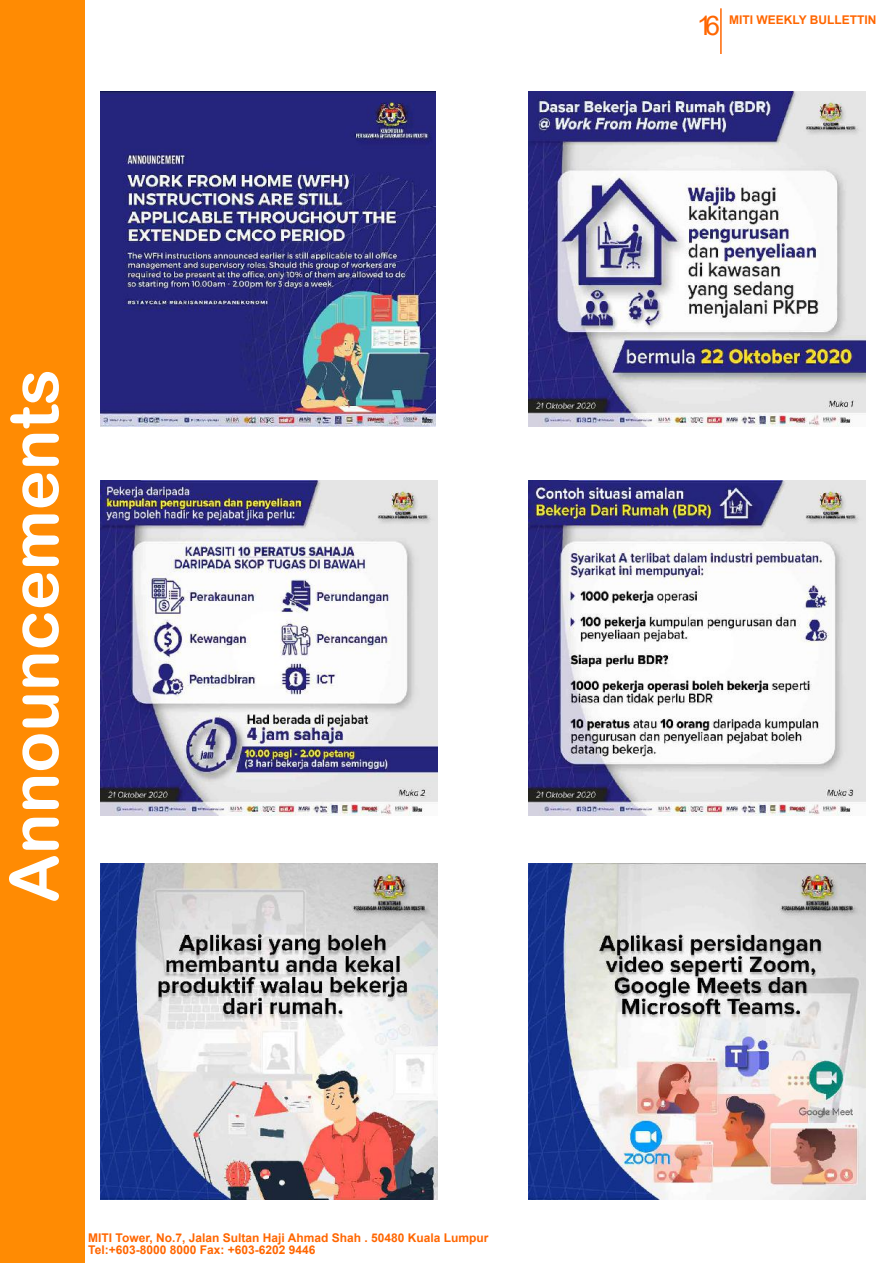
<style>
.page{position:relative;width:893px;height:1263px;background:#fff}
.page>*{position:absolute;margin:0;border:0;box-sizing:border-box;transform-origin:0 0}
.t1{font:67.5px "Arial Rounded MT Bold";color:#fff}
.t2{font:27px "Arial";color:#f60}
.t3{font:700 12px/12px "Arial";color:#f60}
</style>
<div class="page">
<hr style="left:720px;top:8px;width:2px;height:46px;background:#f60">
<div style="left:0;top:0;width:84px;height:1263px;background:#ff8b03"></div>
<img style="left:101px;top:91px;width:334px;height:336px">
<img style="left:101px;top:480px;width:337px;height:336px">
<img style="left:101px;top:863px;width:337px;height:336px">
<img style="left:529px;top:480px;width:336px;height:336px">
<img style="left:529px;top:863px;width:336px;height:336px">
<img style="left:529px;top:91px;width:336px;height:336px">
<p class="t1" style="left:-6px;top:903px;width:535px;rotate:-90deg">Announcements</p>
<p class="t3" style="left:88px;top:1232px;width:402px">MITI Tower, No.7, Jalan Sultan Haji Ahmad Shah . 50480 Kuala Lumpur<br>Tel:+603-8000 8000 Fax: +603-6202 9446</p>
<h2 class="t2" style="left:697px;top:7px;width:25px">16</h2>
<p class="t3" style="left:729px;top:14px;width:149px">MITI WEEKLY BULLETTIN</p>
</div>
